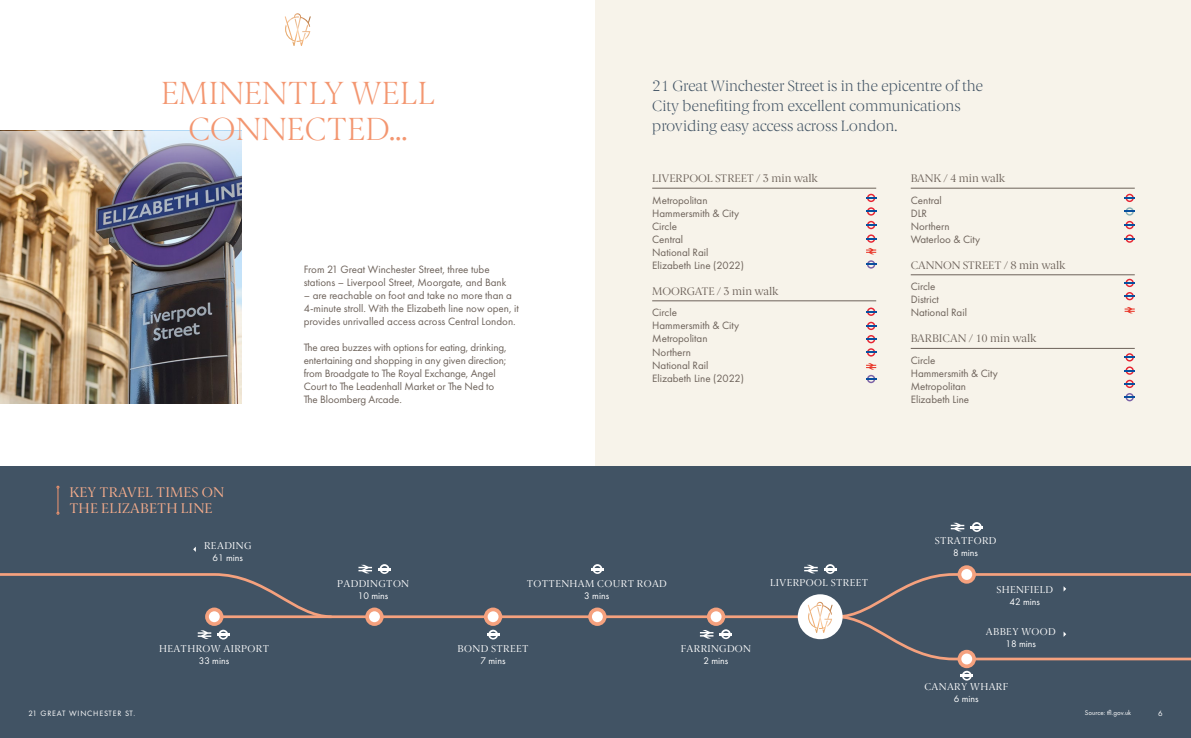
<style>
.page{position:relative;width:1191px;height:738px;background:#fff}
.page>*{position:absolute;margin:0;border:0;box-sizing:border-box;transform-origin:0 0}
.t1{font:300 32px/36px "Berlingske Serif";letter-spacing:.005em;color:#f39670;text-align:center}
.t2{font:300 15px/20px "Berlingske Serif";color:#415364}
.t3{font:14px/16px "Berlingske Serif";letter-spacing:.015em;color:#f6ad8c}
.t4{font:11px/13px "Futura PT";color:#6d625a}
.t5{font:11px "Berlingske Serif";color:#6d625a}
.t6{font:9.9px "Berlingske Serif";letter-spacing:.04em;color:#fff}
.t7{font:9.9px "Futura PT";color:#fff}
.t8{font:8px "Futura PT";letter-spacing:.1em;color:#fff}
.t9{font:7px "Futura PT";color:#fff}
</style>
<div class="page">
<div style="left:595px;top:0;width:596px;height:737px;background:#f7f3ea"></div>
<div style="left:0;top:466px;width:1191px;height:271px;background:#415364"></div>
<svg style="left:334px;top:571px;width:857px;height:48px"></svg>
<svg style="left:957px;top:565px;width:19px;height:18px"></svg>
<svg style="left:588px;top:607px;width:18px;height:18px"></svg>
<svg style="left:1063px;top:585px;width:3px;height:6px"></svg>
<svg style="left:365px;top:607px;width:19px;height:18px"></svg>
<svg style="left:797px;top:593px;width:45px;height:45px"></svg>
<svg style="left:591px;top:564px;width:12px;height:9px"></svg>
<svg style="left:807px;top:601px;width:384px;height:79px"></svg>
<svg style="left:378px;top:564px;width:12px;height:9px"></svg>
<svg style="left:484px;top:607px;width:18px;height:32px"></svg>
<svg style="left:358px;top:564px;width:14px;height:9px"></svg>
<svg style="left:824px;top:564px;width:12px;height:9px"></svg>
<svg style="left:804px;top:564px;width:13px;height:9px"></svg>
<svg style="left:970px;top:522px;width:12px;height:9px"></svg>
<svg style="left:950px;top:522px;width:14px;height:9px"></svg>
<svg style="left:700px;top:607px;width:32px;height:31px"></svg>
<svg style="left:0;top:573px;width:334px;height:66px"></svg>
<svg style="left:57px;top:485px;width:2px;height:29px"></svg>
<hr style="left:910px;top:188px;width:224px;height:1px;background:#6d625a">
<hr style="left:910px;top:274px;width:224px;height:1px;background:#6d625a">
<hr style="left:910px;top:348px;width:224px;height:1px;background:#6d625a">
<hr style="left:652px;top:188px;width:224px;height:1px;background:#6d625a">
<hr style="left:652px;top:300px;width:224px;height:1px;background:#6d625a">
<svg style="left:866px;top:248px;width:10px;height:6px"></svg>
<svg style="left:866px;top:193px;width:10px;height:22px"></svg>
<svg style="left:866px;top:221px;width:10px;height:21px"></svg>
<svg style="left:866px;top:260px;width:10px;height:8px"></svg>
<svg style="left:866px;top:307px;width:10px;height:8px"></svg>
<svg style="left:866px;top:321px;width:10px;height:35px"></svg>
<svg style="left:866px;top:363px;width:10px;height:20px"></svg>
<svg style="left:1124px;top:307px;width:10px;height:6px"></svg>
<svg style="left:1124px;top:278px;width:10px;height:22px"></svg>
<svg style="left:1124px;top:353px;width:10px;height:48px"></svg>
<svg style="left:1124px;top:193px;width:10px;height:22px"></svg>
<svg style="left:1124px;top:221px;width:10px;height:21px"></svg>
<img style="left:0;top:213px;width:242px;height:190px">
<img style="left:0;top:130px;width:242px;height:83px">
<img style="left:285px;top:13px;width:26px;height:33px">
<h1 class="t1" style="left:161px;top:74px;width:275px">EMINENTLY WELL<br>CONNECTED…</h1>
<h2 class="t2" style="left:652px;top:75px;width:332px">21 Great Winchester Street is in the epicentre of the<br>City benefiting from excellent communications providing easy access across London.</h2>
<p class="t4" style="left:304px;top:262px;width:204px">From 21 Great Winchester Street, three tube stations – Liverpool Street, Moorgate, and Bank</p>
<p class="t4" style="left:304px;top:288px;width:217px">– are reachable on foot and take no more than a<br>4-minute stroll. With the Elizabeth line now open, it provides unrivalled access across Central London.</p>
<p class="t4" style="left:304px;top:340px;width:204px">The area buzzes with options for eating, drinking, entertaining and shopping in any given direction; from Broadgate to The Royal Exchange, Angel Court to The Leadenhall Market or The Ned to The Bloomberg Arcade.</p>
<p class="t5" style="left:652px;top:171px;width:167px">LIVERPOOL STREET / 3 min walk</p>
<p class="t4" style="left:652px;top:193px;width:93px">Metropolitan<br>Hammersmith &amp; City<br>Circle<br>Central<br>National Rail<br>Elizabeth Line (2022)</p>
<p class="t5" style="left:652px;top:284px;width:128px">MOORGATE / 3 min walk</p>
<p class="t4" style="left:652px;top:306px;width:93px">Circle<br>Hammersmith &amp; City<br>Metropolitan<br>Northern<br>National Rail<br>Elizabeth Line (2022)</p>
<p class="t5" style="left:910px;top:171px;width:96px">BANK / 4 min walk</p>
<p class="t4" style="left:910px;top:193px;width:71px">Central<br>DLR<br>Northern<br>Waterloo &amp; City</p>
<p class="t5" style="left:910px;top:258px;width:156px">CANNON STREET / 8 min walk</p>
<p class="t4" style="left:910px;top:280px;width:58px">Circle<br>District<br>National Rail</p>
<p class="t5" style="left:910px;top:331px;width:127px">BARBICAN / 10 min walk</p>
<p class="t4" style="left:910px;top:353px;width:89px">Circle<br>Hammersmith &amp; City<br>Metropolitan<br>Elizabeth Line</p>
<p class="t3" style="left:69px;top:483px;width:156px">KEY TRAVEL TIMES ON<br>THE ELIZABETH LINE</p>
<p class="t6" style="left:204px;top:539px;width:49px">READING</p>
<p class="t7" style="left:212px;top:551px;width:32px">61 mins</p>
<p class="t6" style="left:934px;top:534px;width:63px">STRATFORD</p>
<p class="t7" style="left:953px;top:546px;width:26px">8 mins</p>
<p class="t6" style="left:159px;top:641px;width:112px">HEATHROW AIRPORT</p>
<p class="t7" style="left:199px;top:654px;width:32px">33 mins</p>
<p class="t6" style="left:337px;top:577px;width:73px">PADDINGTON</p>
<p class="t7" style="left:358px;top:589px;width:32px">10 mins</p>
<p class="t6" style="left:527px;top:577px;width:142px">TOTTENHAM COURT ROAD</p>
<p class="t7" style="left:584px;top:589px;width:26px">3 mins</p>
<p class="t6" style="left:457px;top:641px;width:72px">BOND STREET</p>
<p class="t7" style="left:480px;top:654px;width:26px">7 mins</p>
<p class="t6" style="left:680px;top:641px;width:72px">FARRINGDON</p>
<p class="t7" style="left:703px;top:654px;width:26px">2 mins</p>
<p class="t6" style="left:770px;top:576px;width:100px">LIVERPOOL STREET</p>
<p class="t6" style="left:996px;top:582px;width:58px">SHENFIELD</p>
<p class="t7" style="left:1009px;top:595px;width:32px">42 mins</p>
<p class="t6" style="left:986px;top:624px;width:71px">ABBEY WOOD</p>
<p class="t7" style="left:1005px;top:637px;width:32px">18 mins</p>
<p class="t6" style="left:924px;top:680px;width:85px">CANARY WHARF</p>
<p class="t7" style="left:954px;top:692px;width:26px">6 mins</p>
<p class="t8" style="left:28px;top:707px;width:108px">21 GREAT WINCHESTER ST.</p>
<p class="t9" style="left:1085px;top:708px;width:48px">Source: tfl.gov.uk</p>
<p class="t8" style="left:1158px;top:707px;width:6px">6</p>
</div>
